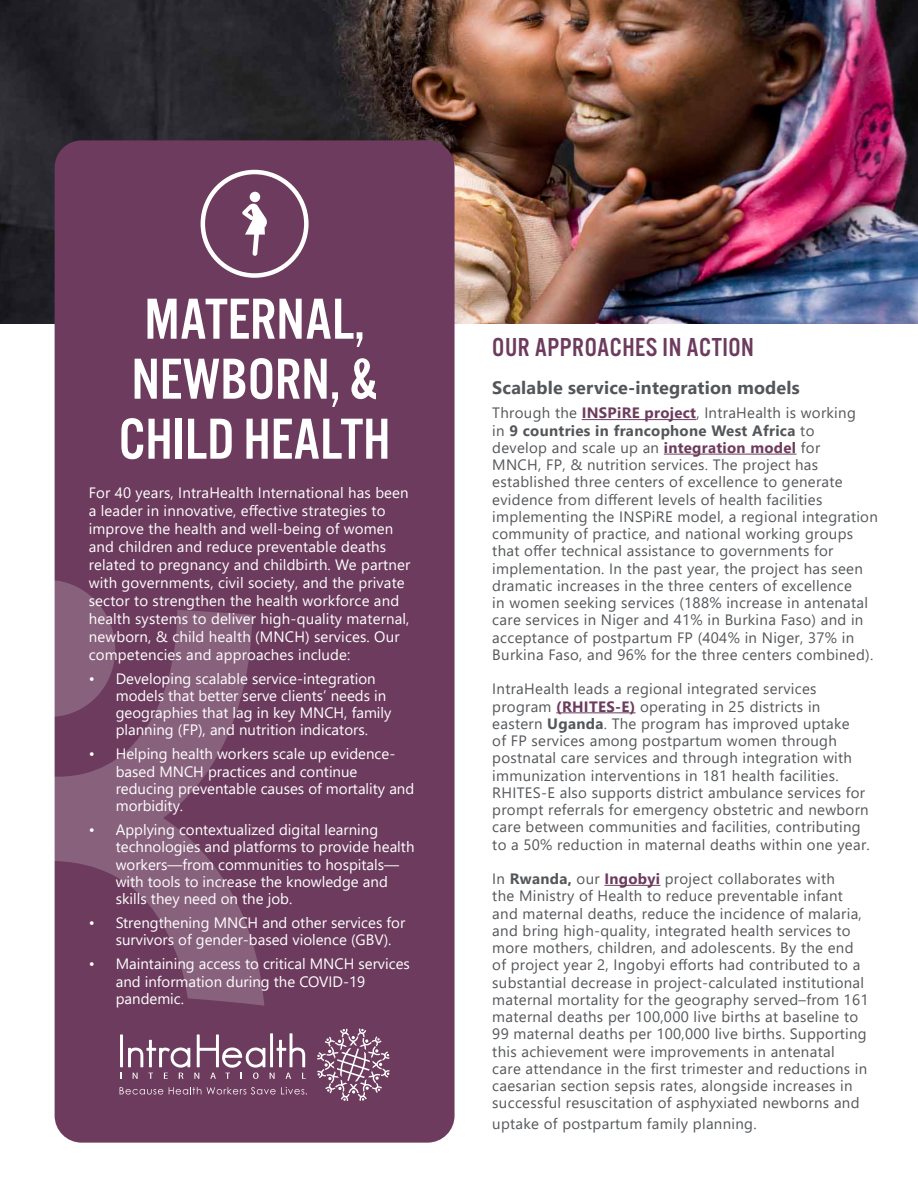
<style>
.page{position:relative;width:918px;height:1188px;background:#fff}
.page>*{position:absolute;margin:0;border:0;box-sizing:border-box;transform-origin:0 0}
.t1{font:60px/60px "Alternate Got No 3 D";color:#fff}
.subhead{font:27px "Alternate Got No 3 D";letter-spacing:.02em;color:#6c3b5d}
.subhead_2{font:700 18px "Segoe UI";letter-spacing:.01em;color:#54575a}
.body_copy{font:15px/17.2px "Segoe UI";letter-spacing:.02em;color:#54575a}
.sidebar{font:15px/17.2px "Segoe UI";color:#fff}
.s1{font-weight:700;color:#6c3b5d}
.s2{font-weight:700}
</style>
<div class="page">
<img style="left:0;top:0;width:918px;height:324px">
<div style="left:55px;top:140px;width:400px;height:1003px;background:#6c3b5d;border-radius:27px"></div>
<svg style="left:120px;top:1033px;width:186px;height:46px"></svg>
<svg style="left:120px;top:1087px;width:43px;height:8px"></svg>
<svg style="left:169px;top:1087px;width:32px;height:8px"></svg>
<svg style="left:207px;top:1087px;width:100px;height:8px"></svg>
<svg style="left:317px;top:1029px;width:73px;height:72px"></svg>
<div style="left:201px;top:170px;width:108px;height:108px;border:4px solid #fff;border-radius:50%"></div>
<hr style="left:582px;top:419px;width:114px;height:1px;background:#6c3b5d">
<hr style="left:664px;top:454px;width:133px;height:1px;background:#6c3b5d">
<hr style="left:556px;top:712px;width:80px;height:1px;background:#6c3b5d">
<hr style="left:604px;top:885px;width:56px;height:1px;background:#6c3b5d">
<svg style="left:54px;top:580px;width:49px;height:30px"></svg>
<svg style="left:54px;top:610px;width:210px;height:399px;fill:#88617c"></svg>
<svg style="left:242px;top:203px;width:25px;height:53px"></svg>
<div style="left:250px;top:192px;width:10px;height:10px;background:#fff;border-radius:50%"></div>
<p class="t1" style="left:132px;top:289px;width:248px">MATERNAL,<br>NEWBORN, &amp;</p>
<p class="t1" style="left:119px;top:409px;width:273px">CHILD HEALTH</p>
<p class="sidebar" style="left:89px;top:482px;width:323px;line-height:18px">For 40 years, IntraHealth International has been a leader in innovative, effective strategies to improve the health and well-being of women and children and reduce preventable deaths related to pregnancy and childbirth. We partner with governments, civil society, and the private sector to strengthen the health workforce and health systems to deliver high-quality maternal, newborn, &amp; child health (MNCH) services. Our competencies and approaches include:</p>
<p class="sidebar" style="left:116px;top:668px;width:277px;text-indent:-27px">• Developing scalable service-integration models that better serve clients’ needs in geographies that lag in key MNCH, family planning (FP), and nutrition indicators.</p>
<p class="sidebar" style="left:116px;top:744px;width:300px;text-indent:-27px">• Helping health workers scale up evidence&shy;based MNCH practices and continue reducing preventable causes of mortality and morbidity.</p>
<p class="sidebar" style="left:116px;top:820px;width:300px;text-indent:-27px">• Applying contextualized digital learning technologies and platforms to provide health workers—from communities to hospitals— with tools to increase the knowledge and skills they need on the job.</p>
<p class="sidebar" style="left:116px;top:913px;width:291px;text-indent:-27px">• Strengthening MNCH and other services for survivors of gender-based violence (GBV).</p>
<p class="sidebar" style="left:116px;top:954px;width:296px;text-indent:-27px">• Maintaining access to critical MNCH services and information during the COVID-19 pandemic.</p>
<p class="subhead" style="left:492px;top:333px;width:263px">OUR APPROACHES IN ACTION</p>
<p class="subhead_2" style="left:492px;top:371px;width:309px">Scalable service-integration models</p>
<p class="body_copy" style="left:492px;top:403px;width:387px">Through the <span class="s1">INSPiRE project</span>, IntraHealth is working<br>in <span class="s2">9 countries in francophone West Africa</span> to<br>develop and scale up an <span class="s1">integration model</span> for<br>MNCH, FP, &amp; nutrition services. The project has established three centers of excellence to generate evidence from different levels of health facilities implementing the INSPiRE model, a regional integration community of practice, and national working groups that offer technical assistance to governments for implementation. In the past year, the project has seen dramatic increases in the three centers of excellence<br>in women seeking services (188% increase in antenatal care services in Niger and 41% in Burkina Faso) and in acceptance of postpartum FP (404% in Niger, 37% in Burkina Faso, and 96% for the three centers combined).</p>
<p class="body_copy" style="left:492px;top:679px;width:379px">IntraHealth leads a regional integrated services program <span class="s1">(RHITES-E)</span> operating in 25 districts in eastern <span class="s2">Uganda</span>. The program has improved uptake<br>of FP services among postpartum women through postnatal care services and through integration with immunization interventions in 181 health facilities.<br>RHITES-E also supports district ambulance services for prompt referrals for emergency obstetric and newborn care between communities and facilities, contributing to a 50% reduction in maternal deaths within one year.</p>
<p class="body_copy" style="left:492px;top:869px;width:378px">In <span class="s2">Rwanda,</span> our <span class="s1">Ingobyi</span> project collaborates with<br>the Ministry of Health to reduce preventable infant and maternal deaths, reduce the incidence of malaria, and bring high-quality, integrated health services to more mothers, children, and adolescents. By the end of project year 2, Ingobyi efforts had contributed to a substantial decrease in project-calculated institutional maternal mortality for the geography served–from 161 maternal deaths per 100,000 live births at baseline to 99 maternal deaths per 100,000 live births. Supporting this achievement were improvements in antenatal<br>care attendance in the first trimester and reductions in caesarian section sepsis rates, alongside increases in successful resuscitation of asphyxiated newborns and</p>
<p class="body_copy" style="left:492px;top:1114px;width:266px">uptake of postpartum family planning.</p>
</div>
